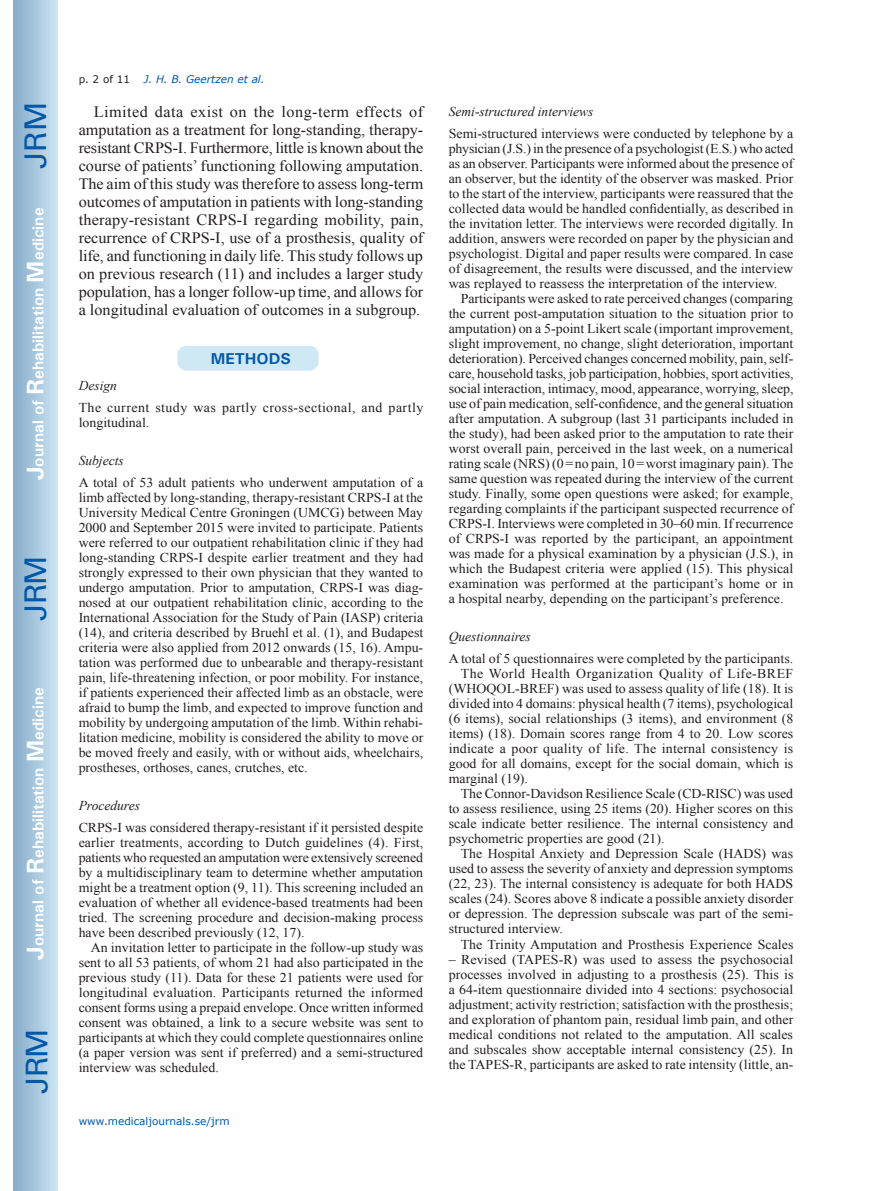
<style>
.page{position:relative;width:872px;height:1191px;background:#fff}
.page>*{position:absolute;margin:0;border:0;box-sizing:border-box;transform-origin:0 0}
.t1{font:30px "Univers";letter-spacing:-.03em;color:#0157a8}
.t2{font:15.75px/18px "Times New Roman";color:#231f20;text-align:justify}
.t3{font:700 15.75px "Univers";color:#fff}
.t4{font:700 15.75px "Univers";color:#0157a8}
.t5{font:13.5px/15px "Times New Roman";color:#231f20;text-align:justify}
.t6{font:13.5px/15px "Times New Roman";letter-spacing:.03em;color:#231f20}
.t7{font:italic 13.5px "Times New Roman";color:#231f20}
.t8{font:10.5px "Verdana";color:#0157a8}
.t9{font:italic 10.5px "Verdana";color:#0157a8}
.t10{font:10.5px "Verdana";color:#231f20}
.s1{font-size:24px}
</style>
<div class="page">
<div style="left:14px;top:0;width:43px;height:1191px;background:linear-gradient(to right,#88acca,#cbe5f2)"></div>
<div style="left:177px;top:345px;width:142px;height:26px;background:#cee8f4;border-radius:10px"></div>
<div style="left:176px;top:344px;width:144px;height:28px;border:2px solid #fff;border-radius:10px"></div>
<h1 class="t1" style="left:18px;top:169px;width:68px;rotate:-90deg">JRM</h1>
<p class="t3" style="left:28px;top:480px;width:274px;rotate:-90deg"><span class="s1">J</span>ournal of <span class="s1">R</span>ehabilitation <span class="s1">M</span>edicine</p>
<h1 class="t1" style="left:18px;top:620px;width:67px;rotate:-90deg">JRM</h1>
<p class="t3" style="left:28px;top:959px;width:274px;rotate:-90deg"><span class="s1">J</span>ournal of <span class="s1">R</span>ehabilitation <span class="s1">M</span>edicine</p>
<h1 class="t1" style="left:19px;top:1093px;width:67px;rotate:-90deg">JRM</h1>
<p class="t10" style="left:79px;top:72px;width:53px">p. 2 of 11</p>
<p class="t9" style="left:144px;top:72px;width:122px">J. H. B. Geertzen et al.</p>
<p class="t2" style="left:79px;top:103px;width:346px;text-indent:15px">Limited data exist on the long-term effects of amputation as a treatment for long-standing, therapy&shy;resistant CRPS-I. Furthermore, little is known about the course of patients’ functioning following amputation.<br>The aim of this study was therefore to assess long-term outcomes of amputation in patients with long-standing therapy-resistant CRPS-I regarding mobility, pain, recurrence of CRPS-I, use of a prosthesis, quality of life, and functioning in daily life. This study follows up on previous research (11) and includes a larger study population, has a longer follow-up time, and allows for a longitudinal evaluation of outcomes in a subgroup.</p>
<p class="t4" style="left:211px;top:349px;width:82px">METHODS</p>
<p class="t7" style="left:79px;top:376px;width:40px">Design</p>
<p class="t6" style="left:79px;top:400px;width:346px">The current study was partly cross-sectional, and partly longitudinal.</p>
<p class="t7" style="left:79px;top:451px;width:46px">Subjects</p>
<p class="t5" style="left:79px;top:475px;width:346px">A total of 53 adult patients who underwent amputation of a limb affected by long-standing, therapy-resistant CRPS-I at the University Medical Centre Groningen (UMCG) between May 2000 and September 2015 were invited to participate. Patients were referred to our outpatient rehabilitation clinic if they had long-standing CRPS-I despite earlier treatment and they had strongly expressed to their own physician that they wanted to undergo amputation. Prior to amputation, CRPS-I was diag&shy;nosed at our outpatient rehabilitation clinic, according to the International Association for the Study of Pain (IASP) criteria (14), and criteria described by Bruehl et al. (1), and Budapest criteria were also applied from 2012 onwards (15, 16). Ampu&shy;tation was performed due to unbearable and therapy-resistant pain, life-threatening infection, or poor mobility. For instance, if patients experienced their affected limb as an obstacle, were afraid to bump the limb, and expected to improve function and mobility by undergoing amputation of the limb. Within rehabi&shy;litation medicine, mobility is considered the ability to move or be moved freely and easily, with or without aids, wheelchairs, prostheses, orthoses, canes, crutches, etc.</p>
<p class="t7" style="left:79px;top:796px;width:63px">Procedures</p>
<p class="t5" style="left:79px;top:820px;width:346px">CRPS-I was considered therapy-resistant if it persisted despite earlier treatments, according to Dutch guidelines (4). First, patients who requested an amputation were extensively screened by a multidisciplinary team to determine whether amputation might be a treatment option (9, 11). This screening included an evaluation of whether all evidence-based treatments had been tried. The screening procedure and decision-making process have been described previously (12, 17).</p>
<p class="t5" style="left:79px;top:940px;width:346px;text-indent:12px">An invitation letter to participate in the follow-up study was sent to all 53 patients, of whom 21 had also participated in the previous study (11). Data for these 21 patients were used for longitudinal evaluation. Participants returned the informed consent forms using a prepaid envelope. Once written informed consent was obtained, a link to a secure website was sent to participants at which they could complete questionnaires online (a paper version was sent if preferred) and a semi-structured interview was scheduled.</p>
<p class="t8" style="left:79px;top:1114px;width:152px">www.medicaljournals.se/jrm</p>
<p class="t7" style="left:449px;top:102px;width:146px">Semi-structured interviews</p>
<p class="t5" style="left:449px;top:126px;width:346px">Semi-structured interviews were conducted by telephone by a physician (J.S.) in the presence of a psychologist (E.S.) who acted as an observer. Participants were informed about the presence of an observer, but the identity of the observer was masked. Prior to the start of the interview, participants were reassured that the collected data would be handled confidentially, as described in the invitation letter. The interviews were recorded digitally. In addition, answers were recorded on paper by the physician and psychologist. Digital and paper results were compared. In case of disagreement, the results were discussed, and the interview was replayed to reassess the interpretation of the interview.</p>
<p class="t5" style="left:449px;top:291px;width:346px;text-indent:12px">Participants were asked to rate perceived changes (comparing the current post-amputation situation to the situation prior to amputation) on a 5-point Likert scale (important improvement, slight improvement, no change, slight deterioration, important deterioration). Perceived changes concerned mobility, pain, self&shy;care, household tasks, job participation, hobbies, sport activities, social interaction, intimacy, mood, appearance, worrying, sleep, use of pain medication, self-confidence, and the general situation after amputation. A subgroup (last 31 participants included in the study), had been asked prior to the amputation to rate their worst overall pain, perceived in the last week, on a numerical rating scale (NRS) (0=no pain, 10=worst imaginary pain). The same question was repeated during the interview of the current study. Finally, some open questions were asked; for example, regarding complaints if the participant suspected recurrence of CRPS-I. Interviews were completed in 30–60 min. If recurrence of CRPS-I was reported by the participant, an appointment was made for a physical examination by a physician (J.S.), in which the Budapest criteria were applied (15). This physical examination was performed at the participant’s home or in a hospital nearby, depending on the participant’s preference.</p>
<p class="t7" style="left:449px;top:627px;width:83px">Questionnaires</p>
<p class="t5" style="left:449px;top:651px;width:346px">A total of 5 questionnaires were completed by the participants.</p>
<p class="t6" style="left:461px;top:666px;width:334px">The World Health Organization Quality of Life-BREF</p>
<p class="t5" style="left:449px;top:681px;width:346px">(WHOQOL-BREF) was used to assess quality of life (18). It is</p>
<p class="t5" style="left:449px;top:696px;width:346px">divided into 4 domains: physical health (7 items), psychological</p>
<p class="t5" style="left:449px;top:711px;width:346px">(6 items), social relationships (3 items), and environment (8</p>
<p class="t5" style="left:449px;top:726px;width:346px">items) (18). Domain scores range from 4 to 20. Low scores</p>
<p class="t5" style="left:449px;top:741px;width:346px">indicate a poor quality of life. The internal consistency is</p>
<p class="t5" style="left:449px;top:756px;width:346px">good for all domains, except for the social domain, which is</p>
<p class="t5" style="left:449px;top:771px;width:81px">marginal (19).</p>
<p class="t5" style="left:461px;top:786px;width:334px">The Connor-Davidson Resilience Scale (CD-RISC) was used</p>
<p class="t5" style="left:449px;top:801px;width:346px">to assess resilience, using 25 items (20). Higher scores on this</p>
<p class="t5" style="left:449px;top:816px;width:346px">scale indicate better resilience. The internal consistency and</p>
<p class="t5" style="left:449px;top:831px;width:217px">psychometric properties are good (21).</p>
<p class="t5" style="left:461px;top:846px;width:334px">The Hospital Anxiety and Depression Scale (HADS) was</p>
<p class="t5" style="left:449px;top:861px;width:346px">used to assess the severity of anxiety and depression symptoms</p>
<p class="t5" style="left:449px;top:876px;width:346px">(22, 23). The internal consistency is adequate for both HADS</p>
<p class="t5" style="left:449px;top:891px;width:346px">scales (24). Scores above 8 indicate a possible anxiety disorder</p>
<p class="t5" style="left:449px;top:906px;width:346px">or depression. The depression subscale was part of the semi-</p>
<p class="t5" style="left:449px;top:921px;width:116px">structured interview.</p>
<p class="t5" style="left:461px;top:936px;width:334px">The Trinity Amputation and Prosthesis Experience Scales</p>
<p class="t5" style="left:449px;top:951px;width:346px">– Revised (TAPES-R) was used to assess the psychosocial processes involved in adjusting to a prosthesis (25). This is a 64-item questionnaire divided into 4 sections: psychosocial adjustment; activity restriction; satisfaction with the prosthesis; and exploration of phantom pain, residual limb pain, and other medical conditions not related to the amputation. All scales and subscales show acceptable internal consistency (25). In the TAPES-R, participants are asked to rate intensity (little, an-</p>
</div>
